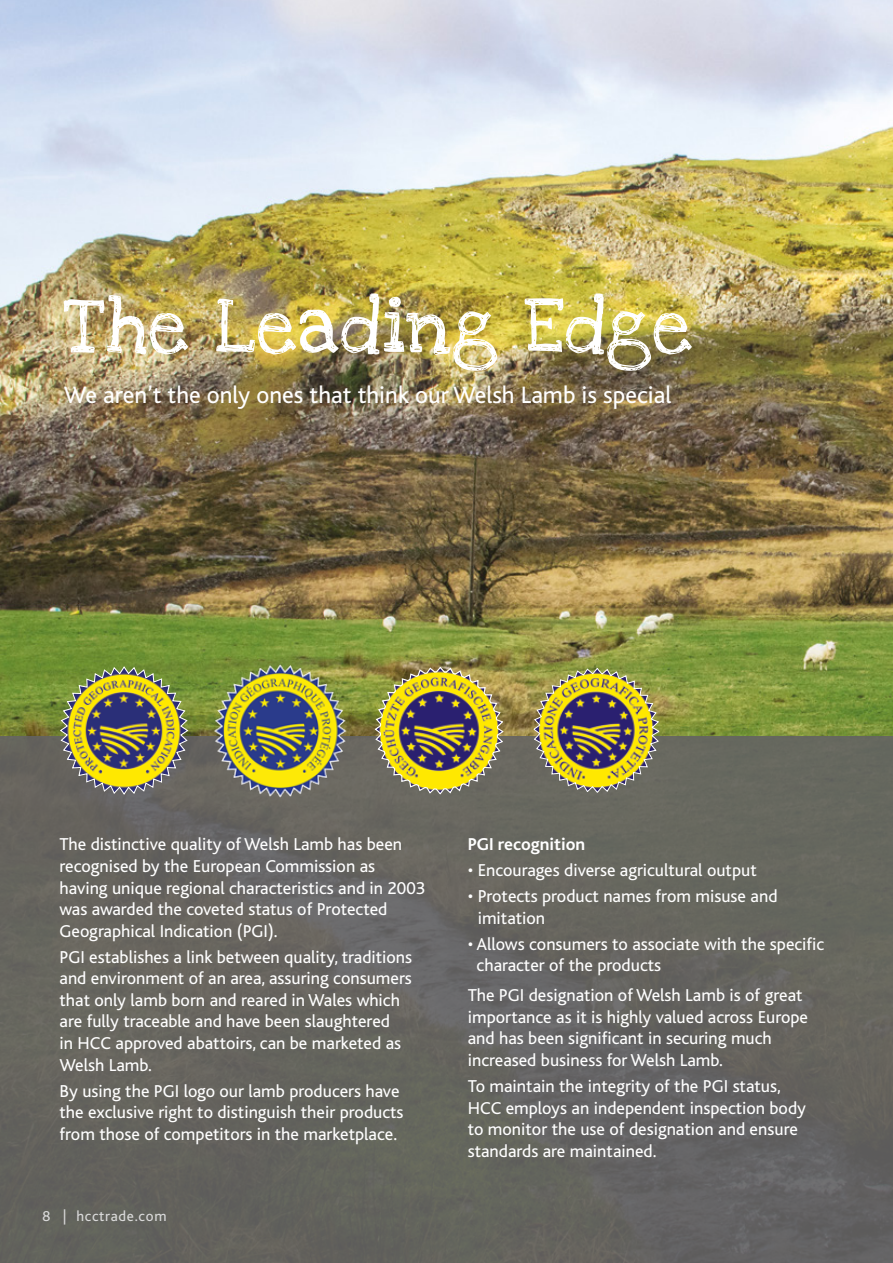
<style>
.page{position:relative;width:893px;height:1263px;background:#fff}
.page>*{position:absolute;margin:0;border:0;box-sizing:border-box;transform-origin:0 0}
.t1{font:57px "Welsh Lamb Distressed";letter-spacing:.02em;color:#fff}
.t2{font:24.75px "Bliss";color:#fff}
.t3{font:18px/21.6px "Bliss";color:#fff}
.t4{font:700 18px "Bliss";color:#fff}
.t5{font:15px "Bliss";letter-spacing:.05em;color:#dadada}
</style>
<div class="page">
<img style="left:0;top:0;width:893px;height:736px">
<div style="left:0;top:736px;width:893px;height:527px;background:#646363"></div>
<svg style="left:60px;top:666px;width:129px;height:129px"></svg>
<img style="left:211px;top:661px;width:143px;height:138px">
<img style="left:374px;top:666px;width:130px;height:129px">
<img style="left:533px;top:668px;width:126px;height:125px">
<h1 class="t1" style="left:64px;top:279px;width:630px">The Leading Edge</h1>
<h2 class="t2" style="left:64px;top:382px;width:609px">We aren’t the only ones that think our Welsh Lamb is special</h2>
<p class="t3" style="left:60px;top:834px;width:367px">The distinctive quality of Welsh Lamb has been recognised by the European Commission as having unique regional characteristics and in 2003 was awarded the coveted status of Protected Geographical Indication (PGI).</p>
<p class="t3" style="left:60px;top:946px;width:354px">PGI establishes a link between quality, traditions and environment of an area, assuring consumers that only lamb born and reared in Wales which are fully traceable and have been slaughtered<br>in HCC approved abattoirs, can be marketed as Welsh Lamb.</p>
<p class="t3" style="left:60px;top:1080px;width:346px">By using the PGI logo our lamb producers have the exclusive right to distinguish their products from those of competitors in the marketplace.</p>
<p class="t5" style="left:43px;top:1208px;width:126px">8 | hcctrade.com</p>
<p class="t4" style="left:468px;top:835px;width:119px">PGI recognition</p>
<p class="t3" style="left:468px;top:860px;width:291px">• Encourages diverse agricultural output</p>
<p class="t3" style="left:478px;top:886px;width:301px;text-indent:-10px">• Protects product names from misuse and imitation</p>
<p class="t3" style="left:476px;top:933px;width:349px;text-indent:-9px">• Allows consumers to associate with the specific character of the products</p>
<p class="t3" style="left:468px;top:985px;width:342px">The PGI designation of Welsh Lamb is of great importance as it is highly valued across Europe and has been significant in securing much increased business for Welsh Lamb.</p>
<p class="t3" style="left:468px;top:1075px;width:340px">To maintain the integrity of the PGI status, HCC employs an independent inspection body to monitor the use of designation and ensure standards are maintained.</p>
</div>
